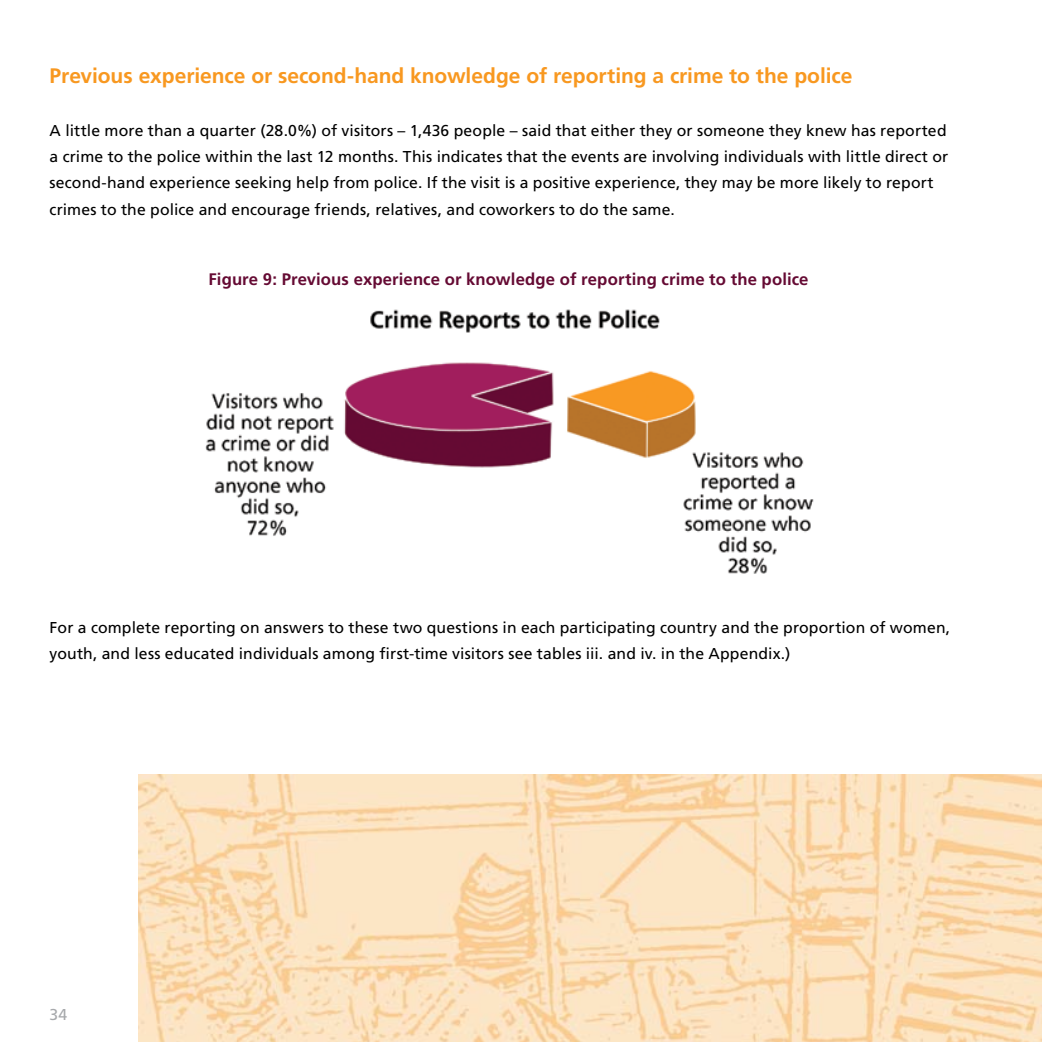
<style>
.page{position:relative;width:1042px;height:1042px;background:#fff}
.page>*{position:absolute;margin:0;border:0;box-sizing:border-box;transform-origin:0 0}
.t1{font:700 21px "Frutiger LT Std";color:#f89820}
.t2{font:700 16.62px "Frutiger LT Std";letter-spacing:.005em;color:#650a33}
.t3{font:15.75px/26.2px "Frutiger LT Std";letter-spacing:.005em;color:#000}
.t4{font:15.75px "Frutiger LT Std";color:#a7a9ac}
</style>
<div class="page">
<img style="left:205px;top:309px;width:609px;height:265px">
<img style="left:139px;top:774px;width:903px;height:268px">
<h1 class="t1" style="left:50px;top:64px;width:804px">Previous experience or second-hand knowledge of reporting a crime to the police</h1>
<p class="t3" style="left:50px;top:117px;width:900px">A little more than a quarter (28.0%) of visitors – 1,436 people – said that either they or someone they knew has reported a crime to the police within the last 12 months. This indicates that the events are involving individuals with little direct or second-hand experience seeking help from police. If the visit is a positive experience, they may be more likely to report crimes to the police and encourage friends, relatives, and coworkers to do the same.</p>
<p class="t2" style="left:209px;top:269px;width:601px">Figure 9: Previous experience or knowledge of reporting crime to the police</p>
<p class="t3" style="left:50px;top:614px;width:902px">For a complete reporting on answers to these two questions in each participating country and the proportion of women, youth, and less educated individuals among first-time visitors see tables iii. and iv. in the Appendix.)</p>
<p class="t4" style="left:50px;top:1005px;width:19px">34</p>
</div>
